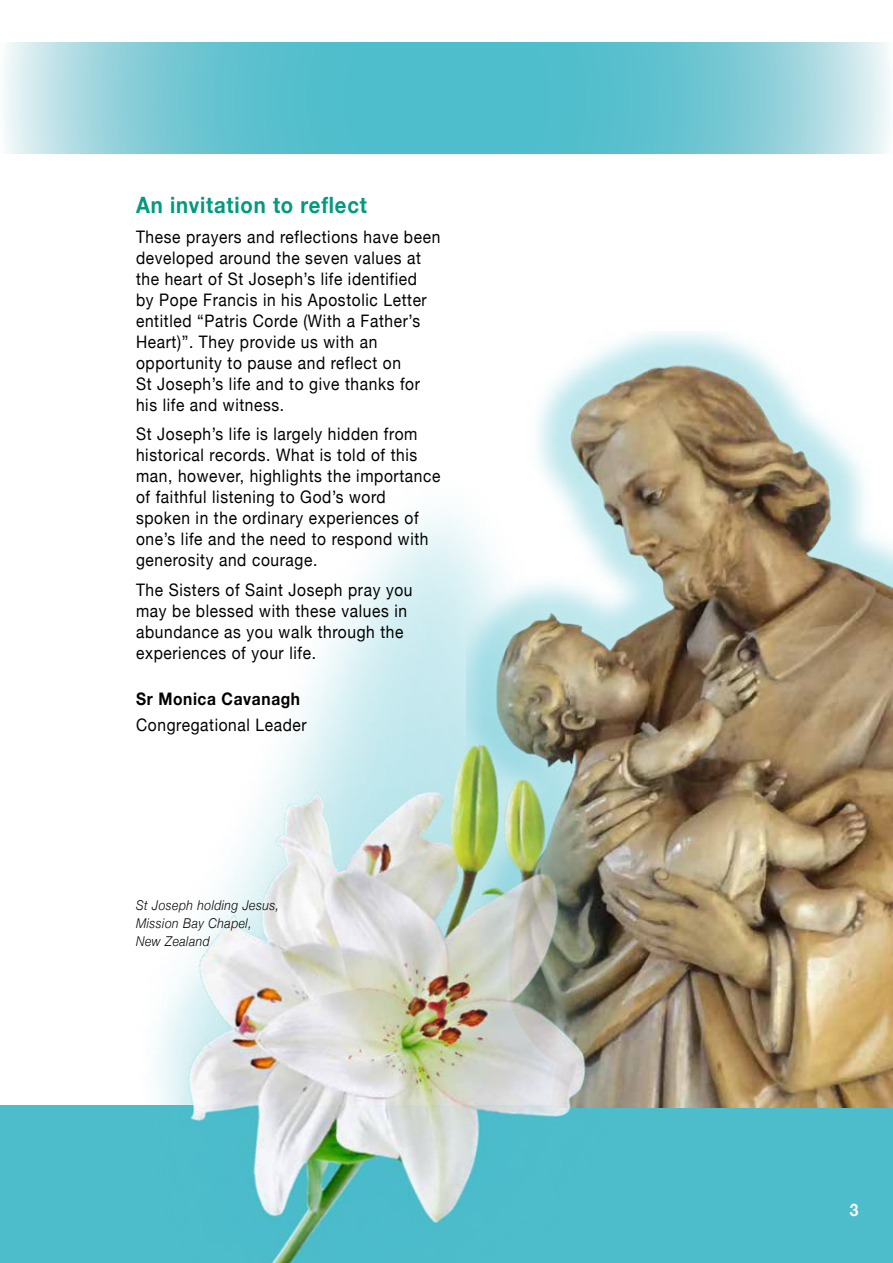
<style>
.page{position:relative;width:893px;height:1263px;background:#fff}
.page>*{position:absolute;margin:0;border:0;box-sizing:border-box;transform-origin:0 0}
.t1{font:700 22.5px "Helvetica Neue";letter-spacing:.04em;color:#009a7e;scale:.9 1}
.t2{font:17.25px/21px "Helvetica Neue";letter-spacing:.04em;color:#000;scale:.9 1}
.t3{font:700 17.25px "Helvetica Neue";letter-spacing:.04em;color:#000;scale:.9 1}
.t4{font:700 17.25px "Helvetica Neue";color:#fff;scale:.9 1}
.t5{font:italic 300 13.5px/18px "Helvetica Neue";letter-spacing:.04em;color:#000;scale:.9 1}
</style>
<div class="page">
<svg style="left:4px;top:43px;width:886px;height:110px;background:#77c9d5"></svg>
<div style="left:0;top:1106px;width:893px;height:157px;background:#4ebdcb"></div>
<img style="left:537px;top:332px;width:356px;height:775px">
<img style="left:14px;top:425px;width:680px;height:838px">
<h1 class="t1" style="left:136px;top:188px;width:258px">An invitation to reflect</h1>
<p class="t2" style="left:136px;top:227px;width:340px">These prayers and reflections have been developed around the seven values at the heart of St Joseph’s life identified<br>by Pope Francis in his Apostolic Letter entitled “Patris Corde (With a Father’s Heart)”. They provide us with an opportunity to pause and reflect on<br>St Joseph’s life and to give thanks for his life and witness.</p>
<p class="t2" style="left:136px;top:425px;width:340px">St Joseph’s life is largely hidden from historical records. What is told of this man, however, highlights the importance of faithful listening to God’s word spoken in the ordinary experiences of one’s life and the need to respond with generosity and courage.</p>
<p class="t2" style="left:136px;top:580px;width:309px">The Sisters of Saint Joseph pray you may be blessed with these values in abundance as you walk through the experiences of your life.</p>
<p class="t3" style="left:136px;top:686px;width:184px">Sr Monica Cavanagh</p>
<p class="t2" style="left:136px;top:715px;width:191px">Congregational Leader</p>
<p class="t5" style="left:136px;top:895px;width:160px">St Joseph holding Jesus,<br>Mission Bay Chapel,<br>New Zealand</p>
<p class="t4" style="left:850px;top:1196px;width:11px">3</p>
</div>
